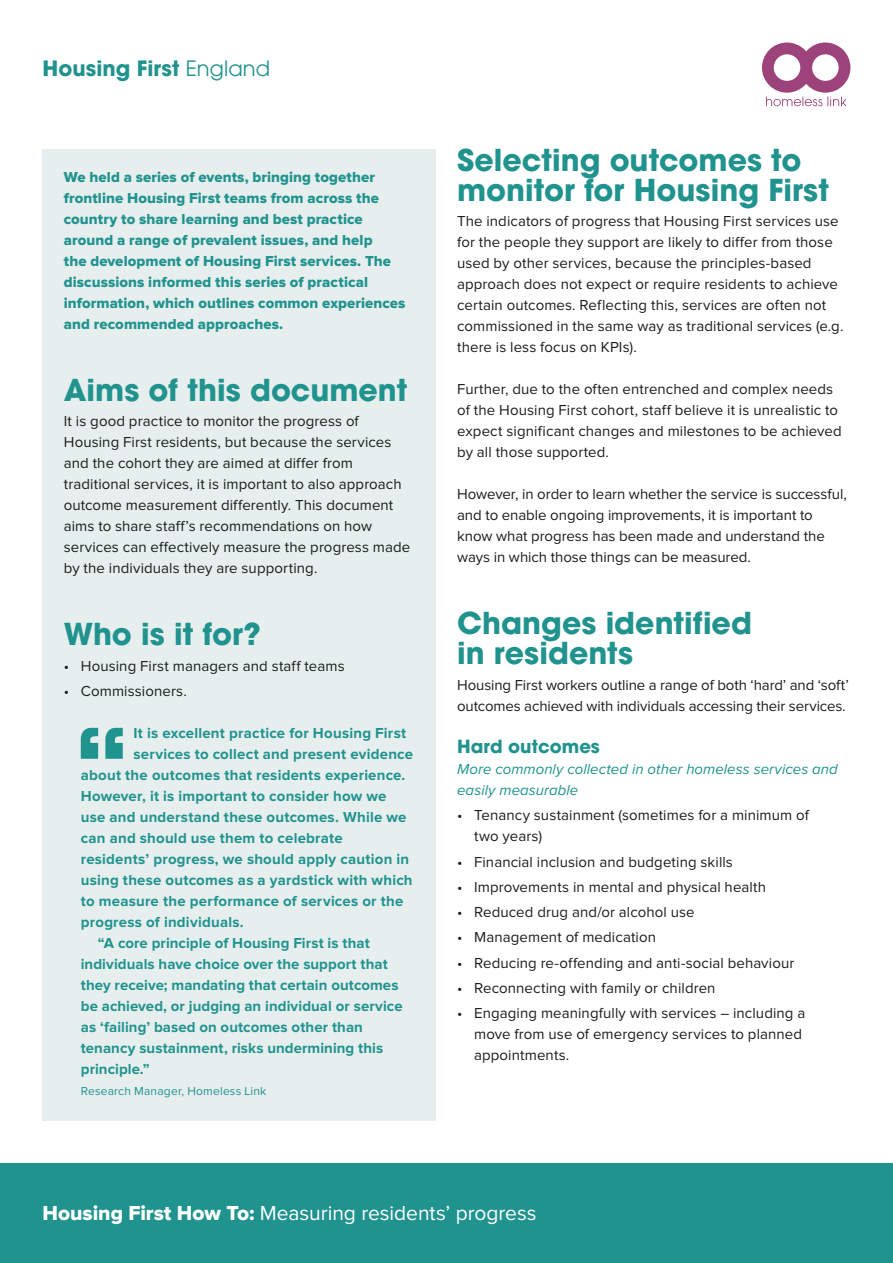
<style>
.page{position:relative;width:893px;height:1263px;background:#fff}
.page>*{position:absolute;margin:0;border:0;box-sizing:border-box;transform-origin:0 0}
.t1{font:700 30px/30px "ITC Avant Garde Pro";color:#20938e}
.t2{font:21px "Proxima Nova";color:#fff}
.t3{font:700 21px "ITC Avant Garde Pro";letter-spacing:.005em;color:#20938e}
.t4{font:700 18px "ITC Avant Garde Pro";color:#20938e}
.t5{font:15px/21px "Proxima Nova";letter-spacing:.005em;color:#1d1d1b}
.t6{font:700 15px "Proxima Nova";letter-spacing:.01em;color:#20938e}
.t7{font:15px/21px "Proxima Nova Extrabld";letter-spacing:.005em;color:#20938e}
.t8{font:italic 15px/21px "Proxima Nova";letter-spacing:.005em;color:#20938e}
.t9{font:12px "Proxima Nova";letter-spacing:.015em;color:#20938e}
.s1{font-weight:400}
.s2{font-family:"Proxima Nova Extrabld"}
</style>
<div class="page">
<div style="left:0;top:1163px;width:893px;height:100px;background:#20938e"></div>
<svg style="left:762px;top:42px;width:88px;height:64px"></svg>
<div style="left:43px;top:149px;width:393px;height:971px;background:#e6eeee"></div>
<svg style="left:81px;top:728px;width:42px;height:31px"></svg>
<h2 class="t3" style="left:43px;top:54px;width:229px">Housing First <span class="s1">England</span></h2>
<p class="t7" style="left:64px;top:167px;width:343px">We held a series of events, bringing together frontline Housing First teams from across the country to share learning and best practice around a range of prevalent issues, and help<br>the development of Housing First services. The discussions informed this series of practical information, which outlines common experiences and recommended approaches.</p>
<h1 class="t1" style="left:64px;top:375px;width:345px">Aims of this document</h1>
<p class="t5" style="left:64px;top:411px;width:348px">It is good practice to monitor the progress of Housing First residents, but because the services and the cohort they are aimed at differ from traditional services, it is important to also approach outcome measurement differently. This document aims to share staff’s recommendations on how services can effectively measure the progress made by the individuals they are supporting.</p>
<h1 class="t1" style="left:64px;top:619px;width:198px">Who is it for?</h1>
<p class="t5" style="left:64px;top:656px;width:282px">• Housing First managers and staff teams</p>
<p class="t5" style="left:64px;top:681px;width:125px">• Commissioners.</p>
<p class="t6" style="left:133px;top:726px;width:274px">It is excellent practice for Housing First</p>
<p class="t6" style="left:133px;top:747px;width:281px">services to collect and present evidence</p>
<p class="t6" style="left:81px;top:768px;width:326px">about the outcomes that residents experience.</p>
<p class="t6" style="left:81px;top:789px;width:307px">However, it is important to consider how we</p>
<p class="t6" style="left:81px;top:810px;width:327px">use and understand these outcomes. While we</p>
<p class="t6" style="left:81px;top:831px;width:263px">can and should use them to celebrate</p>
<p class="t6" style="left:81px;top:852px;width:330px">residents’ progress, we should apply caution in</p>
<p class="t6" style="left:81px;top:873px;width:333px">using these outcomes as a yardstick with which</p>
<p class="t6" style="left:81px;top:894px;width:324px">to measure the performance of services or the</p>
<p class="t6" style="left:81px;top:915px;width:164px">progress of individuals.</p>
<p class="t6" style="left:98px;top:936px;width:273px">“A core principle of Housing First is that</p>
<p class="t6" style="left:81px;top:957px;width:308px">individuals have choice over the support that</p>
<p class="t6" style="left:81px;top:978px;width:319px">they receive; mandating that certain outcomes</p>
<p class="t6" style="left:81px;top:999px;width:323px">be achieved, or judging an individual or service</p>
<p class="t6" style="left:81px;top:1020px;width:284px">as ‘failing’ based on outcomes other than</p>
<p class="t6" style="left:81px;top:1041px;width:304px">tenancy sustainment, risks undermining this</p>
<p class="t6" style="left:81px;top:1062px;width:70px">principle.”</p>
<p class="t9" style="left:81px;top:1085px;width:187px">Research Manager, Homeless Link</p>
<h1 class="t1" style="left:457px;top:145px;width:373px">Selecting outcomes to monitor for Housing First</h1>
<p class="t5" style="left:457px;top:211px;width:388px">The indicators of progress that Housing First services use for the people they support are likely to differ from those used by other services, because the principles-based approach does not expect or require residents to achieve certain outcomes. Reflecting this, services are often not commissioned in the same way as traditional services (e.g. there is less focus on KPIs).</p>
<p class="t5" style="left:457px;top:379px;width:386px">Further, due to the often entrenched and complex needs of the Housing First cohort, staff believe it is unrealistic to expect significant changes and milestones to be achieved by all those supported.</p>
<p class="t5" style="left:457px;top:484px;width:391px">However, in order to learn whether the service is successful, and to enable ongoing improvements, it is important to know what progress has been made and understand the ways in which those things can be measured.</p>
<h1 class="t1" style="left:457px;top:608px;width:296px">Changes identified in residents</h1>
<p class="t5" style="left:457px;top:675px;width:393px">Housing First workers outline a range of both ‘hard’ and ‘soft’ outcomes achieved with individuals accessing their services.</p>
<p class="t4" style="left:457px;top:734px;width:144px">Hard outcomes</p>
<p class="t8" style="left:457px;top:759px;width:382px">More commonly collected in other homeless services and easily measurable</p>
<p class="t5" style="left:474px;top:806px;width:336px;text-indent:-17px">• Tenancy sustainment (sometimes for a minimum of two years)</p>
<p class="t5" style="left:457px;top:852px;width:277px">• Financial inclusion and budgeting skills</p>
<p class="t5" style="left:457px;top:877px;width:310px">• Improvements in mental and physical health</p>
<p class="t5" style="left:457px;top:902px;width:239px">• Reduced drug and/or alcohol use</p>
<p class="t5" style="left:457px;top:927px;width:200px">• Management of medication</p>
<p class="t5" style="left:457px;top:953px;width:339px">• Reducing re-offending and anti-social behaviour</p>
<p class="t5" style="left:457px;top:978px;width:260px">• Reconnecting with family or children</p>
<p class="t5" style="left:474px;top:1003px;width:333px;text-indent:-17px">• Engaging meaningfully with services – including a move from use of emergency services to planned appointments.</p>
<h2 class="t2" style="left:43px;top:1204px;width:496px"><span class="s2">Housing First How To:</span> Measuring residents’ progress</h2>
</div>
